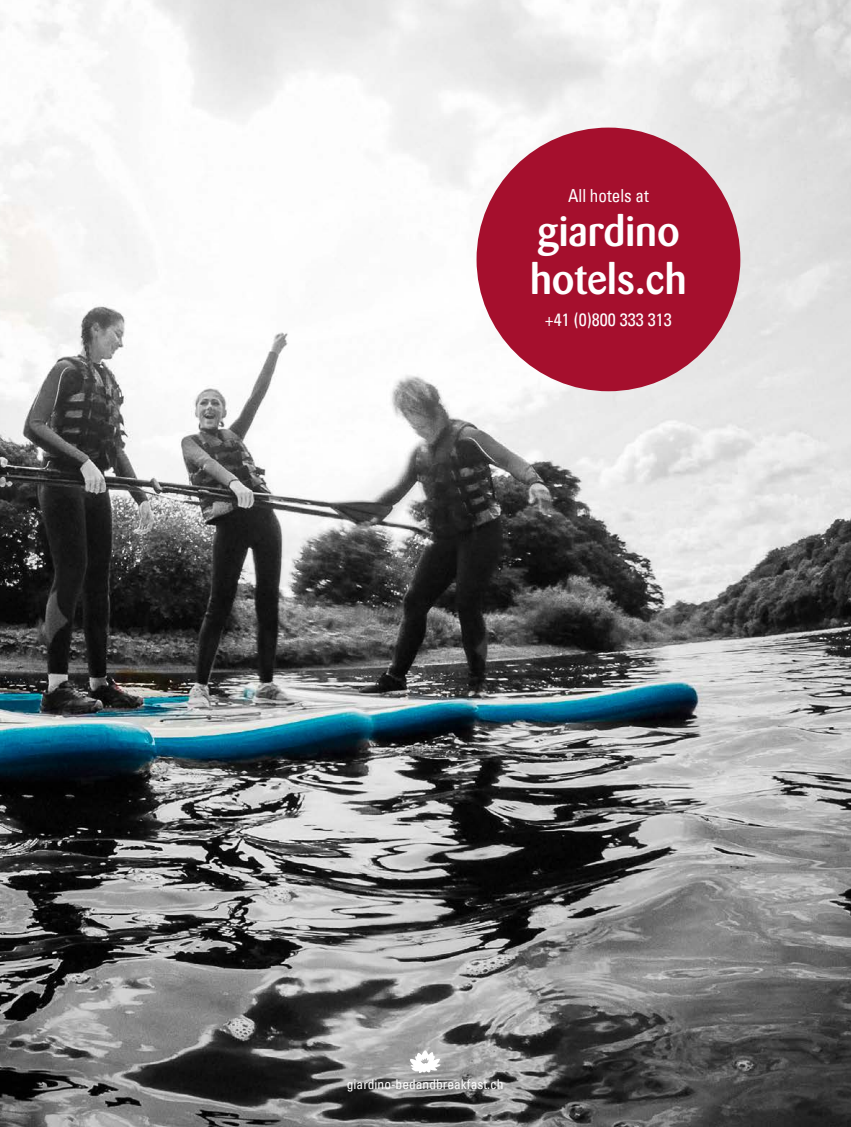
<style>
.page{position:relative;width:851px;height:1127px;background:#fff}
.page>*{position:absolute;margin:0;border:0;box-sizing:border-box;transform-origin:0 0}
.t1{font:500 42px/48px "Barmeno";color:#fff}
.t2{font:condensed 18px "Univers Com 57";color:#fff}
.t3{font:condensed 18px "Univers Com 57";color:#fff;scale:.95 1}
.t4{font:condensed 13.5px "Univers Com 57";color:#fff}
</style>
<div class="page">
<img style="left:0;top:0;width:850px;height:1127px">
<div style="left:476px;top:128px;width:264px;height:263px;background:#a50f2d;border-radius:50%"></div>
<div style="left:308px;top:1007px;width:233px;height:120px;background:#000;opacity:.2"></div>
<svg style="left:410px;top:1050px;width:30px;height:23px"></svg>
<h2 class="t3" style="left:568px;top:184px;width:86px">All hotels at</h2>
<h1 class="t1" style="left:530px;top:208px;width:158px">giardino hotels.ch</h1>
<h2 class="t2" style="left:545px;top:308px;width:128px">+41 (0)800 333 313</h2>
<p class="t4" style="left:347px;top:1075px;width:158px">giardino-bedandbreakfast.ch</p>
</div>
